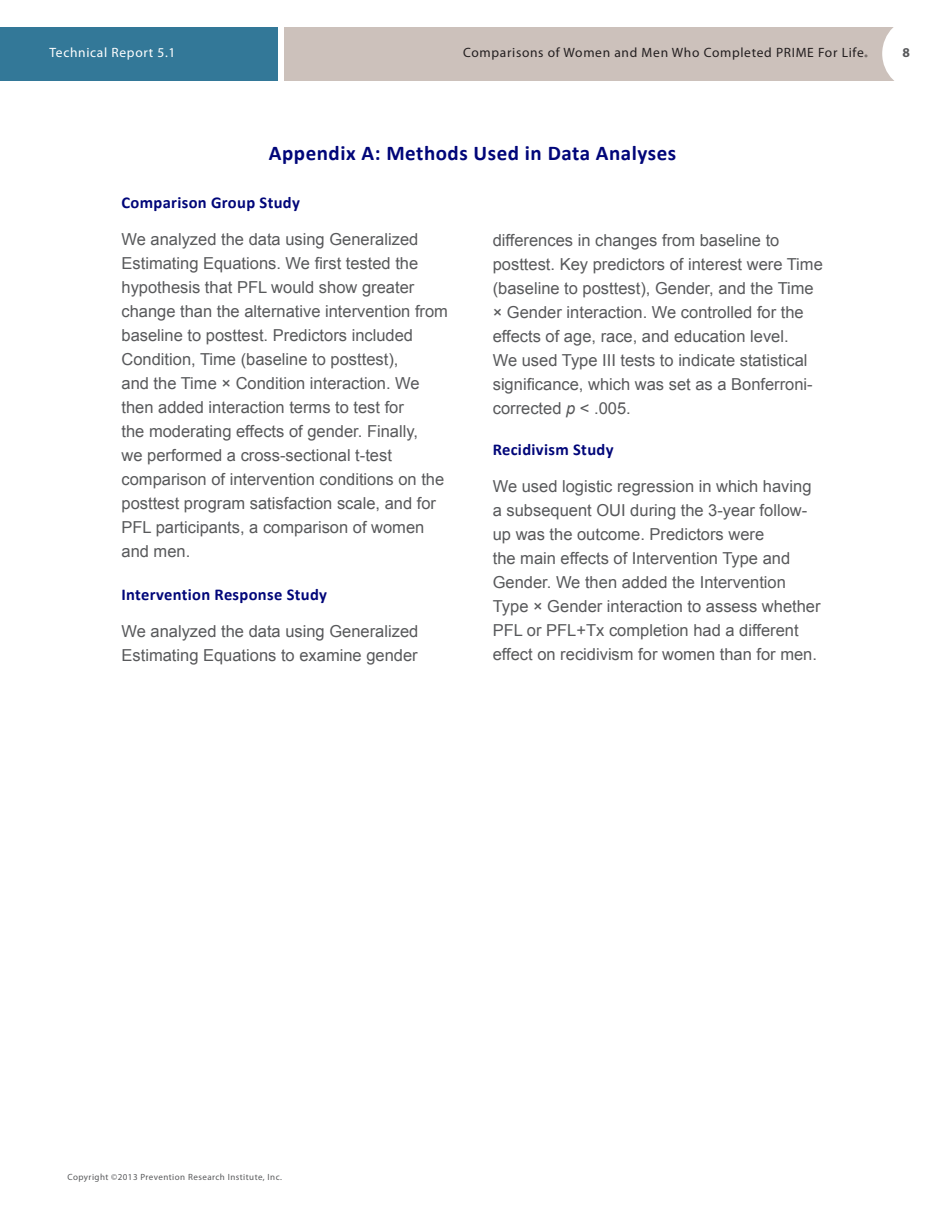
<style>
.page{position:relative;width:945px;height:1215px;background:#fff}
.page>*{position:absolute;margin:0;border:0;box-sizing:border-box;transform-origin:0 0}
.Head_Ctr{font:700 21px "Calibri";letter-spacing:.025em;color:#000679}
.Body2{font:16.5px/24px "Arial";color:#58595b}
.Small_Heads{font:700 16.5px "Calibri";letter-spacing:.02em;color:#000679}
.t1{font:13.5px "Myriad Pro";letter-spacing:.05em;color:#231f20}
.t2{font:13.5px "Myriad Pro";letter-spacing:.05em;color:#fff}
.t3{font:700 13.5px "Myriad Pro";color:#58595b}
.t4{font:9px "Myriad Pro";letter-spacing:.05em;color:#58595b}
.s1{font-style:italic}
</style>
<div class="page">
<div style="left:284px;top:27px;width:641px;height:54px;background:#ccc1bb"></div>
<div style="left:0;top:27px;width:278px;height:54px;background:#337898"></div>
<svg style="left:882px;top:27px;width:43px;height:54px"></svg>
<p class="t2" style="left:50px;top:44px;width:128px">Technical Report 5.1</p>
<p class="t1" style="left:463px;top:44px;width:406px">Comparisons of Women and Men Who Completed PRIME For Life<sub>®</sub></p>
<p class="t3" style="left:903px;top:44px;width:9px">8</p>
<p class="Head_Ctr" style="left:269px;top:140px;width:409px">Appendix A: Methods Used in Data Analyses</p>
<p class="Small_Heads" style="left:122px;top:192px;width:180px">Comparison Group Study</p>
<p class="Body2" style="left:122px;top:228px;width:328px">We analyzed the data using Generalized Estimating Equations. We first tested the hypothesis that PFL would show greater change than the alternative intervention from baseline to posttest. Predictors included Condition, Time (baseline to posttest),<br>and the Time × Condition interaction. We then added interaction terms to test for<br>the moderating effects of gender. Finally,<br>we performed a cross-sectional t-test comparison of intervention conditions on the posttest program satisfaction scale, and for PFL participants, a comparison of women and men.</p>
<p class="Small_Heads" style="left:122px;top:584px;width:207px">Intervention Response Study</p>
<p class="Body2" style="left:122px;top:619px;width:298px">We analyzed the data using Generalized<br>Estimating Equations to examine gender</p>
<p class="Body2" style="left:493px;top:228px;width:332px">differences in changes from baseline to posttest. Key predictors of interest were Time (baseline to posttest), Gender, and the Time × Gender interaction. We controlled for the effects of age, race, and education level.<br>We used Type III tests to indicate statistical significance, which was set as a Bonferroni&shy;corrected <span class="s1">p</span> &lt; .005.</p>
<p class="Small_Heads" style="left:493px;top:439px;width:122px">Recidivism Study</p>
<p class="Body2" style="left:493px;top:474px;width:329px">We used logistic regression in which having a subsequent OUI during the 3-year follow&shy;up was the outcome. Predictors were<br>the main effects of Intervention Type and Gender. We then added the Intervention Type × Gender interaction to assess whether PFL or PFL+Tx completion had a different effect on recidivism for women than for men.</p>
<p class="t4" style="left:68px;top:1172px;width:216px">Copyright ©2013 Prevention Research Institute, Inc.</p>
</div>
